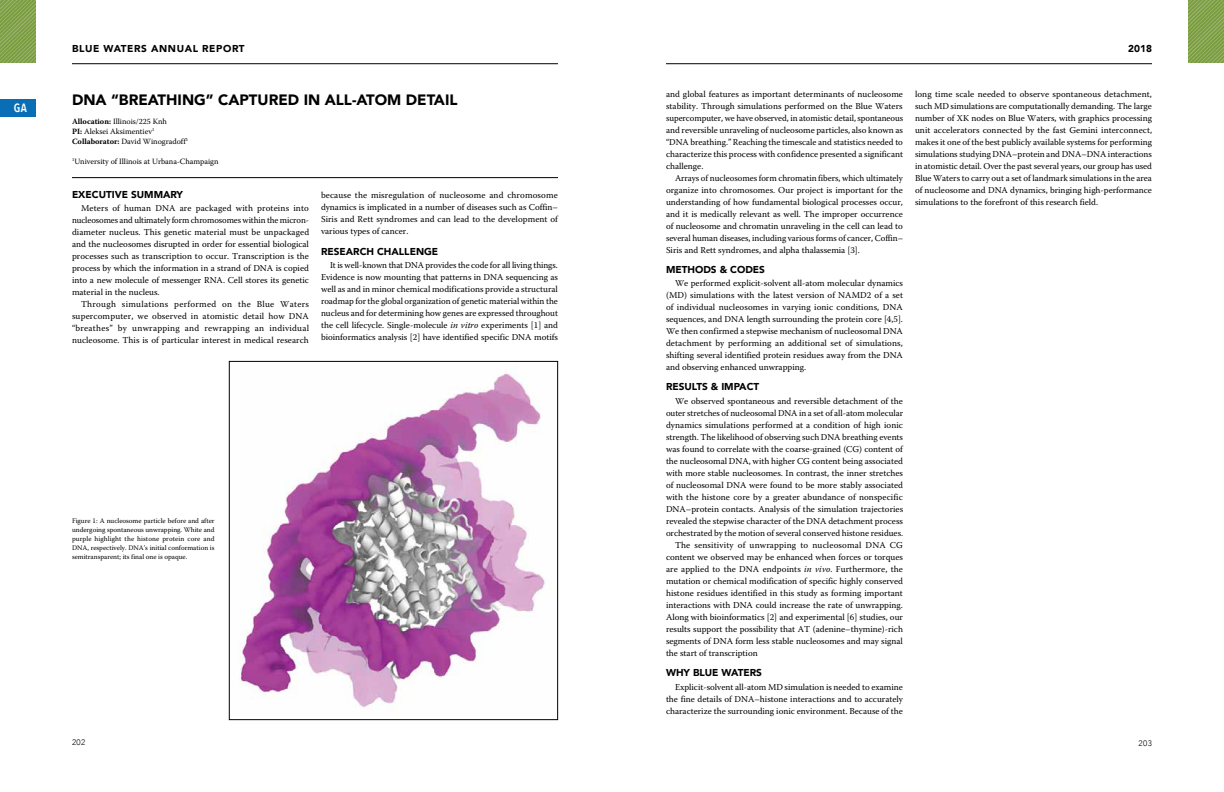
<style>
.page{position:relative;width:1224px;height:792px;background:#fff}
.page>*{position:absolute;margin:0;border:0;box-sizing:border-box;transform-origin:0 0}
.t1{font:900 15px "Avenir";color:#000}
.t2{font:600 12px "Avenir Next Condensed";color:#fff}
.t3{font:900 10px "Avenir";color:#000}
.t4{font:900 10px "Avenir";letter-spacing:.06em;color:#000}
.t5{font:9px/12px "Warnock Pro";color:#000;text-align:justify}
.t6{font:8px/10px "Warnock Pro";color:#000}
.t7{font:300 8px "Avenir";letter-spacing:.06em;color:#000}
.t8{font:7px/9px "Warnock Pro";color:#000;text-align:justify}
.s1{font-weight:700}
.s2{font-style:italic}
</style>
<div class="page">
<img style="left:0;top:0;width:36px;height:63px">
<img style="left:1188px;top:0;width:36px;height:63px">
<hr style="left:72px;top:177px;width:486px;height:1px;background:#000">
<div style="left:0;top:99px;width:36px;height:18px;background:#096eb5"></div>
<img style="left:239px;top:372px;width:306px;height:336px">
<div style="left:229px;top:361px;width:329px;height:359px;border:1px solid #000"></div>
<hr style="left:666px;top:63px;width:486px;height:1px;background:#000">
<hr style="left:72px;top:63px;width:486px;height:1px;background:#000">
<h2 class="t2" style="left:14px;top:98px;width:14px">GA</h2>
<p class="t4" style="left:72px;top:40px;width:174px">BLUE WATERS ANNUAL REPORT</p>
<p class="t3" style="left:1128px;top:40px;width:25px">2018</p>
<h1 class="t1" style="left:72px;top:87px;width:387px">DNA “BREATHING” CAPTURED IN ALL-ATOM DETAIL</h1>
<p class="t6" style="left:72px;top:116px;width:118px"><span class="s1">Allocation:</span> Illinois/225 Knh<br><span class="s1">PI:</span> Aleksei Aksimentiev<sup>1<br></sup><span class="s1">Collaborator:</span> David Winogradoff<sup>1</sup></p>
<p class="t6" style="left:72px;top:156px;width:148px"><sup>1</sup>University of Illinois at Urbana-Champaign</p>
<p class="t3" style="left:72px;top:185px;width:113px">EXECUTIVE SUMMARY</p>
<p class="t5" style="left:72px;top:202px;width:239px;text-indent:9px">Meters of human DNA are packaged with proteins into nucleosomes and ultimately form chromosomes within the micron&shy;diameter nucleus. This genetic material must be unpackaged and the nucleosomes disrupted in order for essential biological processes such as transcription to occur. Transcription is the process by which the information in a strand of DNA is copied into a new molecule of messenger RNA. Cell stores its genetic material in the nucleus.</p>
<p class="t5" style="left:72px;top:298px;width:239px;text-indent:9px">Through simulations performed on the Blue Waters supercomputer, we observed in atomistic detail how DNA “breathes” by unwrapping and rewrapping an individual nucleosome. This is of particular interest in medical research</p>
<p class="t5" style="left:321px;top:189px;width:239px">because the misregulation of nucleosome and chromosome dynamics is implicated in a number of diseases such as Coffin– Siris and Rett syndromes and can lead to the development of various types of cancer.</p>
<p class="t3" style="left:321px;top:242px;width:119px">RESEARCH CHALLENGE</p>
<p class="t5" style="left:321px;top:259px;width:239px;text-indent:9px">It is well-known that DNA provides the code for all living things.<br>Evidence is now mounting that patterns in DNA sequencing as well as and in minor chemical modifications provide a structural roadmap for the global organization of genetic material within the nucleus and for determining how genes are expressed throughout the cell lifecycle. Single-molecule <span class="s2">in vitro</span> experiments [1] and bioinformatics analysis [2] have identified specific DNA motifs</p>
<p class="t8" style="left:72px;top:516px;width:144px">Figure 1: A nucleosome particle before and after undergoing spontaneous unwrapping. White and purple highlight the histone protein core and DNA, respectively. DNA’s initial conformation is semitransparent; its final one is opaque.</p>
<p class="t5" style="left:666px;top:88px;width:239px">and global features as important determinants of nucleosome stability. Through simulations performed on the Blue Waters supercomputer, we have observed, in atomistic detail, spontaneous and reversible unraveling of nucleosome particles, also known as “DNA breathing.” Reaching the timescale and statistics needed to characterize this process with confidence presented a significant challenge.</p>
<p class="t5" style="left:666px;top:172px;width:239px;text-indent:9px">Arrays of nucleosomes form chromatin fibers, which ultimately organize into chromosomes. Our project is important for the understanding of how fundamental biological processes occur, and it is medically relevant as well. The improper occurrence of nucleosome and chromatin unraveling in the cell can lead to several human diseases, including various forms of cancer, Coffin– Siris and Rett syndromes, and alpha thalassemia [3].</p>
<p class="t3" style="left:666px;top:261px;width:101px">METHODS &amp; CODES</p>
<p class="t5" style="left:666px;top:277px;width:239px;text-indent:9px">We performed explicit-solvent all-atom molecular dynamics (MD) simulations with the latest version of NAMD2 of a set of individual nucleosomes in varying ionic conditions, DNA sequences, and DNA length surrounding the protein core [4,5].<br>We then confirmed a stepwise mechanism of nucleosomal DNA detachment by performing an additional set of simulations, shifting several identified protein residues away from the DNA and observing enhanced unwrapping.</p>
<p class="t3" style="left:666px;top:378px;width:95px">RESULTS &amp; IMPACT</p>
<p class="t5" style="left:675px;top:395px;width:230px">We observed spontaneous and reversible detachment of the</p>
<p class="t5" style="left:666px;top:407px;width:239px">outer stretches of nucleosomal DNA in a set of all-atom molecular</p>
<p class="t5" style="left:666px;top:419px;width:238px">dynamics simulations performed at a condition of high ionic</p>
<p class="t5" style="left:666px;top:431px;width:239px">strength. The likelihood of observing such DNA breathing events</p>
<p class="t5" style="left:666px;top:443px;width:238px">was found to correlate with the coarse-grained (CG) content of</p>
<p class="t5" style="left:666px;top:455px;width:239px">the nucleosomal DNA, with higher CG content being associated</p>
<p class="t5" style="left:666px;top:467px;width:239px">with more stable nucleosomes. In contrast, the inner stretches</p>
<p class="t5" style="left:666px;top:479px;width:239px">of nucleosomal DNA were found to be more stably associated</p>
<p class="t5" style="left:666px;top:491px;width:238px">with the histone core by a greater abundance of nonspecific</p>
<p class="t5" style="left:666px;top:503px;width:239px">DNA–protein contacts. Analysis of the simulation trajectories</p>
<p class="t5" style="left:666px;top:515px;width:239px">revealed the stepwise character of the DNA detachment process</p>
<p class="t5" style="left:666px;top:527px;width:239px">orchestrated by the motion of several conserved histone residues.</p>
<p class="t5" style="left:675px;top:539px;width:229px">The sensitivity of unwrapping to nucleosomal DNA CG</p>
<p class="t5" style="left:666px;top:551px;width:239px">content we observed may be enhanced when forces or torques</p>
<p class="t5" style="left:666px;top:563px;width:238px">are applied to the DNA endpoints <span class="s2">in vivo</span>. Furthermore, the</p>
<p class="t5" style="left:666px;top:575px;width:239px">mutation or chemical modification of specific highly conserved</p>
<p class="t5" style="left:666px;top:587px;width:238px">histone residues identified in this study as forming important</p>
<p class="t5" style="left:666px;top:599px;width:238px">interactions with DNA could increase the rate of unwrapping.</p>
<p class="t5" style="left:666px;top:611px;width:239px">Along with bioinformatics [2] and experimental [6] studies, our</p>
<p class="t5" style="left:666px;top:623px;width:239px">results support the possibility that AT (adenine–thymine)-rich</p>
<p class="t5" style="left:666px;top:635px;width:239px">segments of DNA form less stable nucleosomes and may signal</p>
<p class="t5" style="left:666px;top:647px;width:93px">the start of transcription</p>
<p class="t3" style="left:666px;top:664px;width:98px">WHY BLUE WATERS</p>
<p class="t5" style="left:666px;top:681px;width:239px;text-indent:9px">Explicit-solvent all-atom MD simulation is needed to examine the fine details of DNA–histone interactions and to accurately characterize the surrounding ionic environment. Because of the</p>
<p class="t5" style="left:915px;top:88px;width:239px">long time scale needed to observe spontaneous detachment, such MD simulations are computationally demanding. The large number of XK nodes on Blue Waters, with graphics processing unit accelerators connected by the fast Gemini interconnect, makes it one of the best publicly available systems for performing simulations studying DNA–protein and DNA–DNA interactions in atomistic detail. Over the past several years, our group has used Blue Waters to carry out a set of landmark simulations in the area of nucleosome and DNA dynamics, bringing high-performance simulations to the forefront of this research field.</p>
<p class="t7" style="left:72px;top:738px;width:15px">202</p>
<p class="t7" style="left:1139px;top:738px;width:15px">203</p>
</div>
